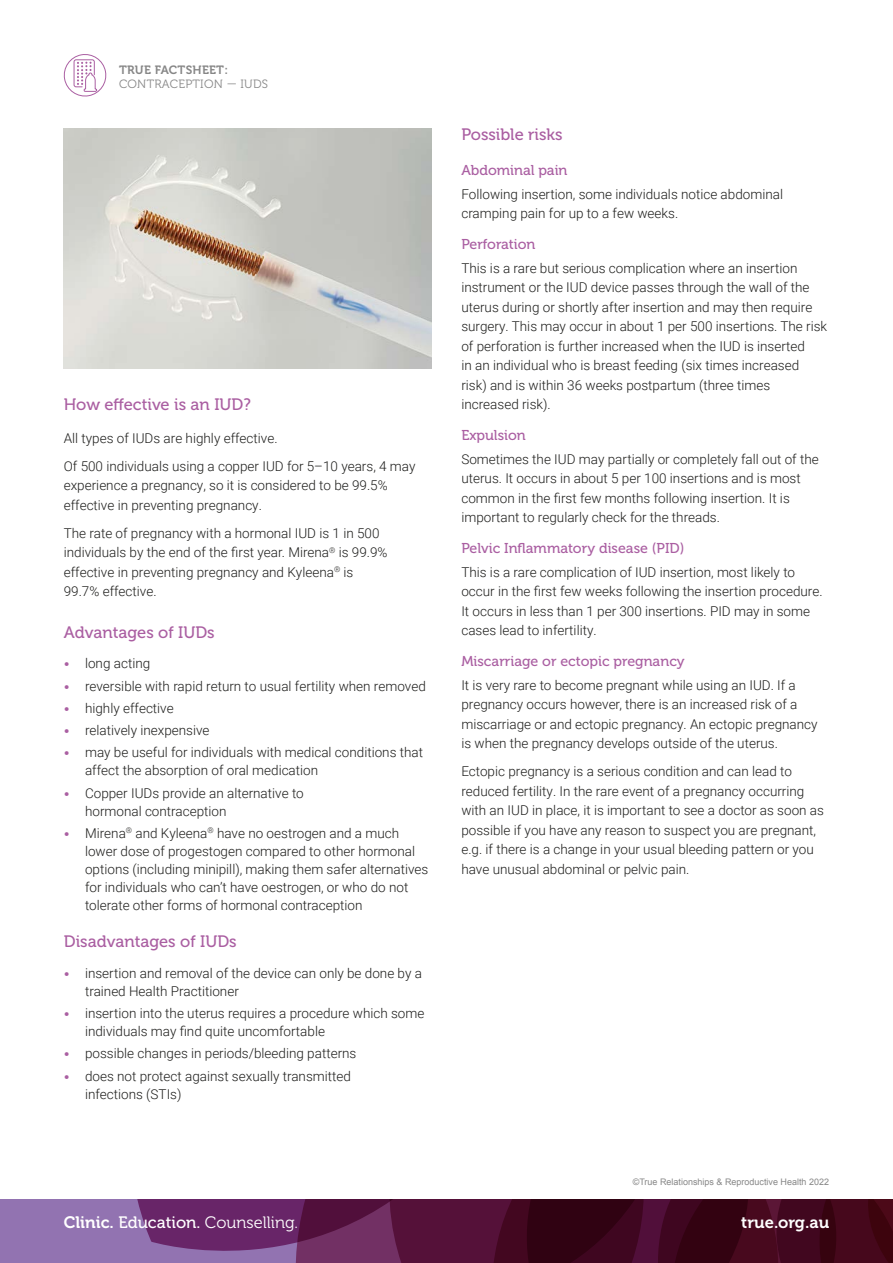
<style>
.page{position:relative;width:893px;height:1263px;background:#fff}
.page>*{position:absolute;margin:0;border:0;box-sizing:border-box;transform-origin:0 0}
.t1{font:16.5px "Museo 500";color:#aa5fa2}
.t2{font:16.5px "Museo 300";color:#fff}
.t3{font:16.5px "Museo 700";color:#fff}
.t4{font:14.25px "Museo 500";color:#aa5fa2}
.t5{font:300 13.5px/19.5px "Roboto";color:#1d1d1b}
.t6{font:12px "Museo 300";letter-spacing:.02em;color:#878787}
.t7{font:12px "Museo 700";letter-spacing:.02em;color:#878787}
.t8{font:9px "Arial";color:#878787}
.s1{font-family:"Museo 300";font-weight:400;color:#aa5fa2}
.s2{font-family:"Museo 700"}
.s3{font-family:"Museo 500"}
</style>
<div class="page">
<svg style="left:64px;top:54px;width:42px;height:42px"></svg>
<div style="left:0;top:1199px;width:893px;height:64px;background:#9273b1"></div>
<svg style="left:137px;top:1199px;width:756px;height:64px;background:#51173c"></svg>
<img style="left:64px;top:128px;width:368px;height:240px">
<p class="t7" style="left:119px;top:63px;width:110px">TRUE FACTSHEET:</p>
<p class="t6" style="left:119px;top:77px;width:151px">CONTRACEPTION — IUDS</p>
<p class="t1" style="left:64px;top:396px;width:189px">How effective is an IUD?</p>
<p class="t5" style="left:64px;top:423px;width:353px;line-height:28px">All types of IUDs are highly effective.<br>Of 500 individuals using a copper IUD for 5–10 years, 4 may</p>
<p class="t5" style="left:64px;top:475px;width:325px">experience a pregnancy, so it is considered to be 99.5% effective in preventing pregnancy.</p>
<p class="t5" style="left:64px;top:523px;width:325px">The rate of pregnancy with a hormonal IUD is 1 in 500 individuals by the end of the first year. Mirena<sup>®</sup> is 99.9% effective in preventing pregnancy and Kyleena<sup>®</sup> is 99.7% effective.</p>
<p class="t1" style="left:64px;top:623px;width:153px">Advantages of IUDs</p>
<p class="t5" style="left:64px;top:653px;width:88px"><span class="s1">•</span> long acting</p>
<p class="t5" style="left:64px;top:675px;width:364px"><span class="s1">•</span> reversible with rapid return to usual fertility when removed</p>
<p class="t5" style="left:64px;top:698px;width:111px"><span class="s1">•</span> highly effective</p>
<p class="t5" style="left:64px;top:720px;width:147px"><span class="s1">•</span> relatively inexpensive</p>
<p class="t5" style="left:85px;top:743px;width:340px;line-height:18px;text-indent:-21px"><span class="s1">•</span> may be useful for individuals with medical conditions that affect the absorption of oral medication</p>
<p class="t5" style="left:85px;top:783px;width:220px;line-height:18px;text-indent:-21px"><span class="s1">•</span> Copper IUDs provide an alternative to hormonal contraception</p>
<p class="t5" style="left:85px;top:823px;width:345px;line-height:18px;text-indent:-21px"><span class="s1">•</span> Mirena<sup>®</sup> and Kyleena<sup>®</sup> have no oestrogen and a much lower dose of progestogen compared to other hormonal options (including minipill), making them safer alternatives for individuals who can’t have oestrogen, or who do not tolerate other forms of hormonal contraception</p>
<p class="t1" style="left:64px;top:932px;width:174px">Disadvantages of IUDs</p>
<p class="t5" style="left:85px;top:963px;width:338px;line-height:18px;text-indent:-21px"><span class="s1">•</span> insertion and removal of the device can only be done by a trained Health Practitioner</p>
<p class="t5" style="left:85px;top:1004px;width:341px;line-height:18px;text-indent:-21px"><span class="s1">•</span> insertion into the uterus requires a procedure which some individuals may find quite uncomfortable</p>
<p class="t5" style="left:64px;top:1043px;width:294px"><span class="s1">•</span> possible changes in periods/bleeding patterns</p>
<p class="t5" style="left:85px;top:1066px;width:267px;line-height:18px;text-indent:-21px"><span class="s1">•</span> does not protect against sexually transmitted infections (STIs)</p>
<p class="t1" style="left:461px;top:125px;width:103px">Possible risks</p>
<p class="t4" style="left:461px;top:162px;width:108px">Abdominal pain</p>
<p class="t5" style="left:461px;top:184px;width:323px">Following insertion, some individuals notice abdominal cramping pain for up to a few weeks.</p>
<p class="t4" style="left:461px;top:236px;width:76px">Perforation</p>
<p class="t5" style="left:461px;top:258px;width:367px">This is a rare but serious complication where an insertion instrument or the IUD device passes through the wall of the uterus during or shortly after insertion and may then require surgery. This may occur in about 1 per 500 insertions. The risk of perforation is further increased when the IUD is inserted<br>in an individual who is breast feeding (six times increased risk) and is within 36 weeks postpartum (three times increased risk).</p>
<p class="t4" style="left:461px;top:427px;width:66px">Expulsion</p>
<p class="t5" style="left:461px;top:449px;width:359px">Sometimes the IUD may partially or completely fall out of the uterus. It occurs in about 5 per 100 insertions and is most common in the first few months following insertion. It is important to regularly check for the threads.</p>
<p class="t4" style="left:461px;top:540px;width:225px">Pelvic Inflammatory disease (PID)</p>
<p class="t5" style="left:461px;top:562px;width:363px">This is a rare complication of IUD insertion, most likely to occur in the first few weeks following the insertion procedure.<br>It occurs in less than 1 per 300 insertions. PID may in some cases lead to infertility.</p>
<p class="t4" style="left:461px;top:653px;width:225px">Miscarriage or ectopic pregnancy</p>
<p class="t5" style="left:461px;top:675px;width:358px">It is very rare to become pregnant while using an IUD. If a pregnancy occurs however, there is an increased risk of a miscarriage or and ectopic pregnancy. An ectopic pregnancy is when the pregnancy develops outside of the uterus.</p>
<p class="t5" style="left:461px;top:761px;width:364px">Ectopic pregnancy is a serious condition and can lead to reduced fertility. In the rare event of a pregnancy occurring with an IUD in place, it is important to see a doctor as soon as possible if you have any reason to suspect you are pregnant, e.g. if there is a change in your usual bleeding pattern or you have unusual abdominal or pelvic pain.</p>
<p class="t8" style="left:633px;top:1175px;width:198px">©True Relationships &amp; Reproductive Health 2022</p>
<p class="t2" style="left:64px;top:1213px;width:236px"><span class="s2">Clinic.</span> <span class="s3">Education.</span> Counselling.</p>
<p class="t3" style="left:741px;top:1213px;width:89px">true.org.au</p>
<p class="t2" style="left:96px;top:1213px;width:236px"><span class="s3">Clinic.</span> <span class="s2">Education.</span> Counselling.</p>
<p class="t3" style="left:733px;top:1213px;width:93px">True.org.au</p>
</div>
